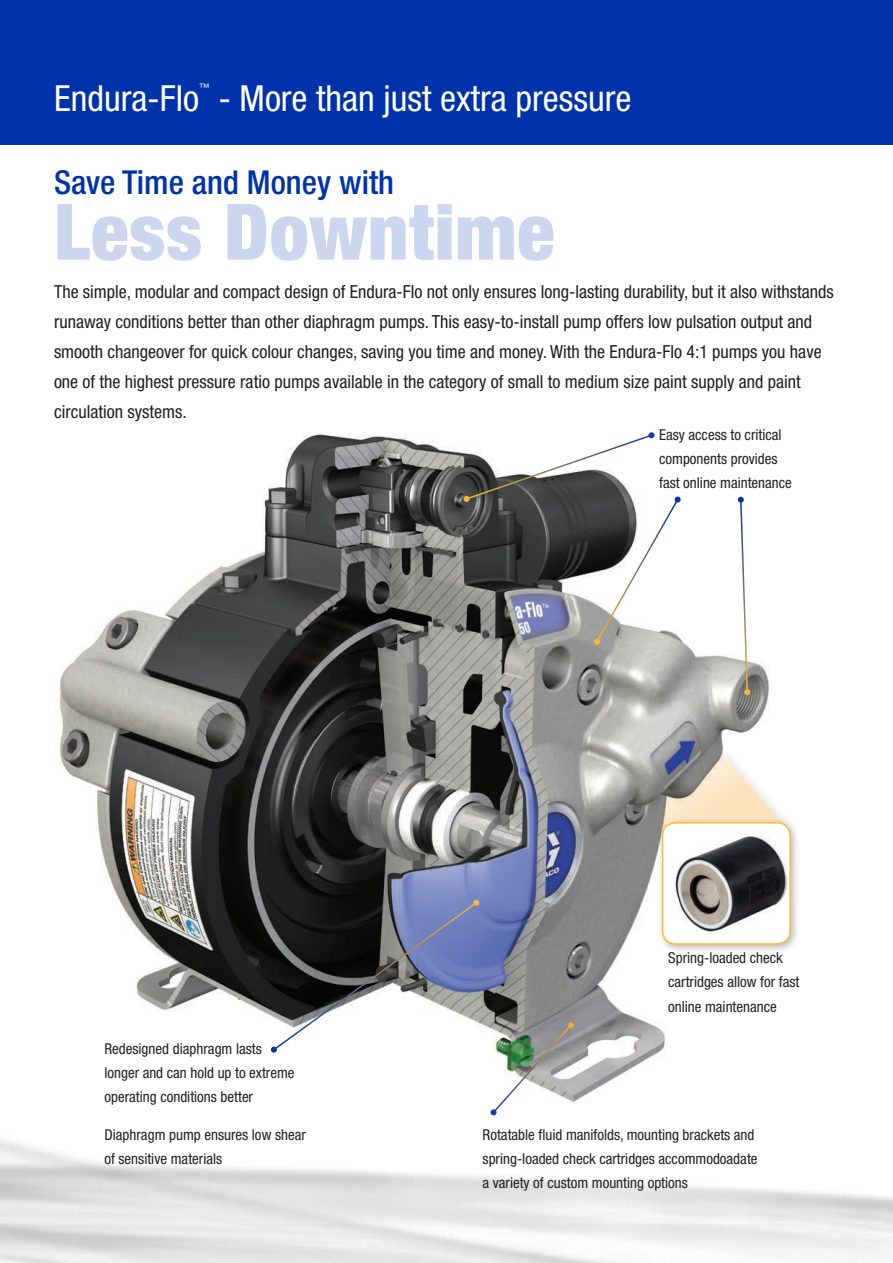
<style>
.page{position:relative;width:893px;height:1263px;background:#fff}
.page>*{position:absolute;margin:0;border:0;box-sizing:border-box;transform-origin:0 0}
.t1{font:900 condensed 78px "Helvetica Neue LT Std";letter-spacing:.01em;color:#ccd6ee}
.t2{font:condensed 36px "Helvetica Neue LT Std";color:#fff}
.t3{font:500 condensed 33px "Helvetica Neue LT Std";color:#0033ab}
.t4{font:condensed 18px/30px "Helvetica Neue LT Std";color:#231f20}
.t5{font:condensed 15px/24px "Helvetica Neue LT Std";color:#231f20}
.t6{font:condensed 10.5px "Helvetica Neue LT Std";color:#fff}
</style>
<div class="page">
<div style="left:0;top:0;width:893px;height:145px;background:#0033ab"></div>
<img style="left:59px;top:434px;width:711px;height:670px">
<img style="left:490px;top:1022px;width:84px;height:93px">
<svg style="left:271px;top:900px;width:208px;height:153px"></svg>
<svg style="left:738px;top:497px;width:12px;height:198px"></svg>
<svg style="left:463px;top:432px;width:218px;height:213px"></svg>
<div style="left:659px;top:746px;width:138px;height:91px;background:#231f20;opacity:.24"></div>
<svg style="left:662px;top:753px;width:124px;height:64px"></svg>
<div style="left:657px;top:817px;width:143px;height:137px;background:#231f20;opacity:.3"></div>
<img style="left:663px;top:823px;width:127px;height:121px">
<div style="left:662px;top:822px;width:129px;height:123px;border:1px solid #fcbd30;border-radius:13px"></div>
<h2 class="t2" style="left:54px;top:77px;width:147px">Endura-Flo</h2>
<p class="t6" style="left:199px;top:81px;width:12px">™</p>
<h2 class="t2" style="left:218px;top:77px;width:414px">- More than just extra pressure</h2>
<h3 class="t3" style="left:54px;top:162px;width:342px">Save Time and Money with</h3>
<h1 class="t1" style="left:54px;top:184px;width:502px">Less Downtime</h1>
<p class="t4" style="left:54px;top:277px;width:781px">The simple, modular and compact design of Endura-Flo not only ensures long-lasting durability, but it also withstands runaway conditions better than other diaphragm pumps. This easy-to-install pump offers low pulsation output and smooth changeover for quick colour changes, saving you time and money. With the Endura-Flo 4:1 pumps you have one of the highest pressure ratio pumps available in the category of small to medium size paint supply and paint circulation systems.</p>
<p class="t5" style="left:659px;top:423px;width:134px">Easy access to critical components provides fast online maintenance</p>
<p class="t5" style="left:104px;top:1037px;width:192px">Redesigned diaphragm lasts longer and can hold up to extreme operating conditions better</p>
<p class="t5" style="left:104px;top:1122px;width:203px">Diaphragm pump ensures low shear of sensitive materials</p>
<p class="t5" style="left:668px;top:946px;width:133px">Spring-loaded check cartridges allow for fast online maintenance</p>
<p class="t5" style="left:483px;top:1123px;width:277px">Rotatable fluid manifolds, mounting brackets and spring-loaded check cartridges accommodoadate a variety of custom mounting options</p>
</div>
